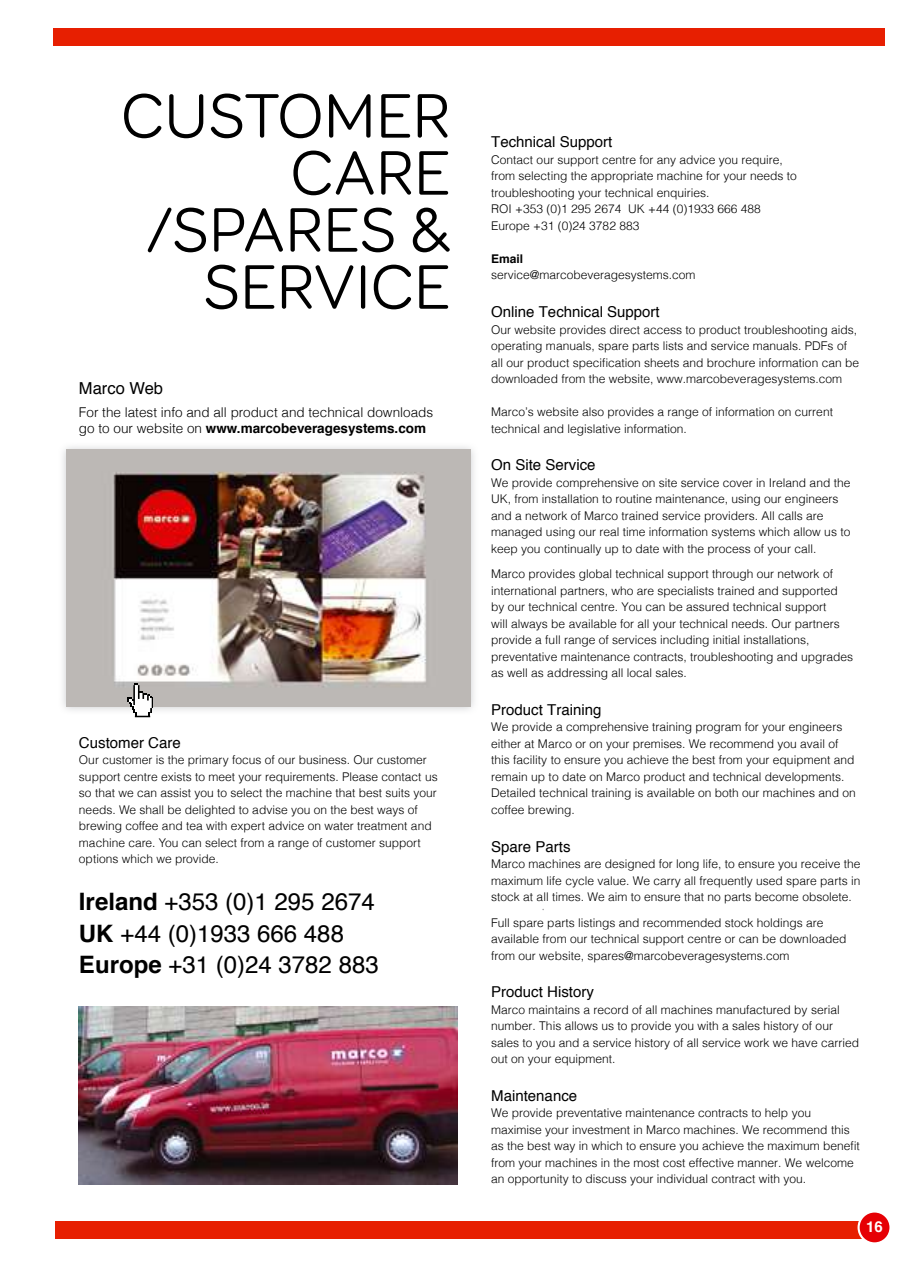
<style>
.page{position:relative;width:915px;height:1276px;background:#fff}
.page>*{position:absolute;margin:0;border:0;box-sizing:border-box;transform-origin:0 0}
.t1{font:63px/57px "Booster FY";color:#000;text-align:right}
.t2{font:24px/31.5px "Helvetica";color:#000}
.t3{font:16.5px "Helvetica";color:#000}
.t4{font:15px "Helvetica";color:#000}
.t5{font:700 15px "Helvetica";color:#fff}
.t6{font:300 13.5px/16.5px "Helvetica";color:#000}
.t7{font:300 12px/16.5px "Helvetica";color:#000}
.t8{font:700 12px "Helvetica";color:#000}
.s1{font-weight:700}
</style>
<div class="page">
<div style="left:55px;top:1221px;width:817px;height:17px;background:#e71f01"></div>
<div style="left:54px;top:29px;width:830px;height:17px;background:#e71f01"></div>
<div style="left:858px;top:1211px;width:32px;height:32px;background:#e60005;border-radius:50%"></div>
<div style="left:857px;top:1210px;width:34px;height:34px;border:2px solid #fff;border-radius:50%"></div>
<img style="left:79px;top:1007px;width:378px;height:177px">
<div style="left:58px;top:442px;width:420px;height:273px;background:#b8babd;opacity:.75"></div>
<img style="left:66px;top:450px;width:404px;height:256px">
<svg style="left:127px;top:683px;width:26px;height:34px"></svg>
<h1 class="t1" style="left:121px;top:89px;width:331px">CUSTOMER<br>CARE /SPARES &amp;<br>SERVICE</h1>
<h3 class="t3" style="left:79px;top:377px;width:86px">Marco Web</h3>
<p class="t6" style="left:79px;top:403px;width:355px">For the latest info and all product and technical downloads go to our website on <span class="s1">www.marcobeveragesystems.com</span></p>
<p class="t4" style="left:79px;top:732px;width:103px">Customer Care</p>
<p class="t7" style="left:79px;top:752px;width:360px">Our customer is the primary focus of our business. Our customer support centre exists to meet your requirements. Please contact us so that we can assist you to select the machine that best suits your needs. We shall be delighted to advise you on the best ways of brewing coffee and tea with expert advice on water treatment and machine care. You can select from a range of customer support options which we provide.</p>
<h2 class="t2" style="left:79px;top:888px;width:301px"><span class="s1">Ireland</span> +353 (0)1 295 2674<br><span class="s1">UK</span> +44 (0)1933 666 488<br><span class="s1">Europe</span> +31 (0)24 3782 883</h2>
<p class="t4" style="left:491px;top:132px;width:122px">Technical Support</p>
<p class="t7" style="left:491px;top:151px;width:307px">Contact our support centre for any advice you require, from selecting the appropriate machine for your needs to troubleshooting your technical enquiries.<br>ROI +353 (0)1 295 2674 UK +44 (0)1933 666 488<br>Europe +31 (0)24 3782 883</p>
<p class="t8" style="left:491px;top:250px;width:34px">Email</p>
<p class="t7" style="left:491px;top:267px;width:206px">service@marcobeveragesystems.com</p>
<p class="t4" style="left:491px;top:302px;width:170px">Online Technical Support</p>
<p class="t7" style="left:491px;top:321px;width:369px">Our website provides direct access to product troubleshooting aids, operating manuals, spare parts lists and service manuals. PDFs of all our product specification sheets and brochure information can be downloaded from the website, www.marcobeveragesystems.com</p>
<p class="t7" style="left:491px;top:403px;width:343px">Marco’s website also provides a range of information on current technical and legislative information.</p>
<p class="t4" style="left:491px;top:455px;width:106px">On Site Service</p>
<p class="t7" style="left:491px;top:474px;width:360px">We provide comprehensive on site service cover in Ireland and the UK, from installation to routine maintenance, using our engineers and a network of Marco trained service providers. All calls are managed using our real time information systems which allow us to keep you continually up to date with the process of your call.</p>
<p class="t7" style="left:491px;top:565px;width:363px">Marco provides global technical support through our network of international partners, who are specialists trained and supported by our technical centre. You can be assured technical support<br>will always be available for all your technical needs. Our partners provide a full range of services including initial installations, preventative maintenance contracts, troubleshooting and upgrades as well as addressing all local sales.</p>
<p class="t4" style="left:491px;top:699px;width:112px">Product Training</p>
<p class="t7" style="left:491px;top:718px;width:366px">We provide a comprehensive training program for your engineers either at Marco or on your premises. We recommend you avail of this facility to ensure you achieve the best from your equipment and remain up to date on Marco product and technical developments.<br>Detailed technical training is available on both our machines and on coffee brewing.</p>
<p class="t4" style="left:491px;top:836px;width:81px">Spare Parts</p>
<p class="t7" style="left:491px;top:855px;width:370px;text-align:justify">Marco machines are designed for long life, to ensure you receive the maximum life cycle value. We carry all frequently used spare parts in stock at all times. We aim to ensure that no parts become obsolete.</p>
<p class="t7" style="left:491px;top:914px;width:356px">Full spare parts listings and recommended stock holdings are available from our technical support centre or can be downloaded from our website, spares@marcobeveragesystems.com</p>
<p class="t4" style="left:491px;top:982px;width:104px">Product History</p>
<p class="t7" style="left:491px;top:1001px;width:369px">Marco maintains a record of all machines manufactured by serial number. This allows us to provide you with a sales history of our sales to you and a service history of all service work we have carried out on your equipment.</p>
<p class="t4" style="left:491px;top:1085px;width:87px">Maintenance</p>
<p class="t7" style="left:491px;top:1104px;width:370px">We provide preventative maintenance contracts to help you maximise your investment in Marco machines. We recommend this as the best way in which to ensure you achieve the maximum benefit from your machines in the most cost effective manner. We welcome an opportunity to discuss your individual contract with you.</p>
<p class="t5" style="left:865px;top:1216px;width:18px">16</p>
</div>
